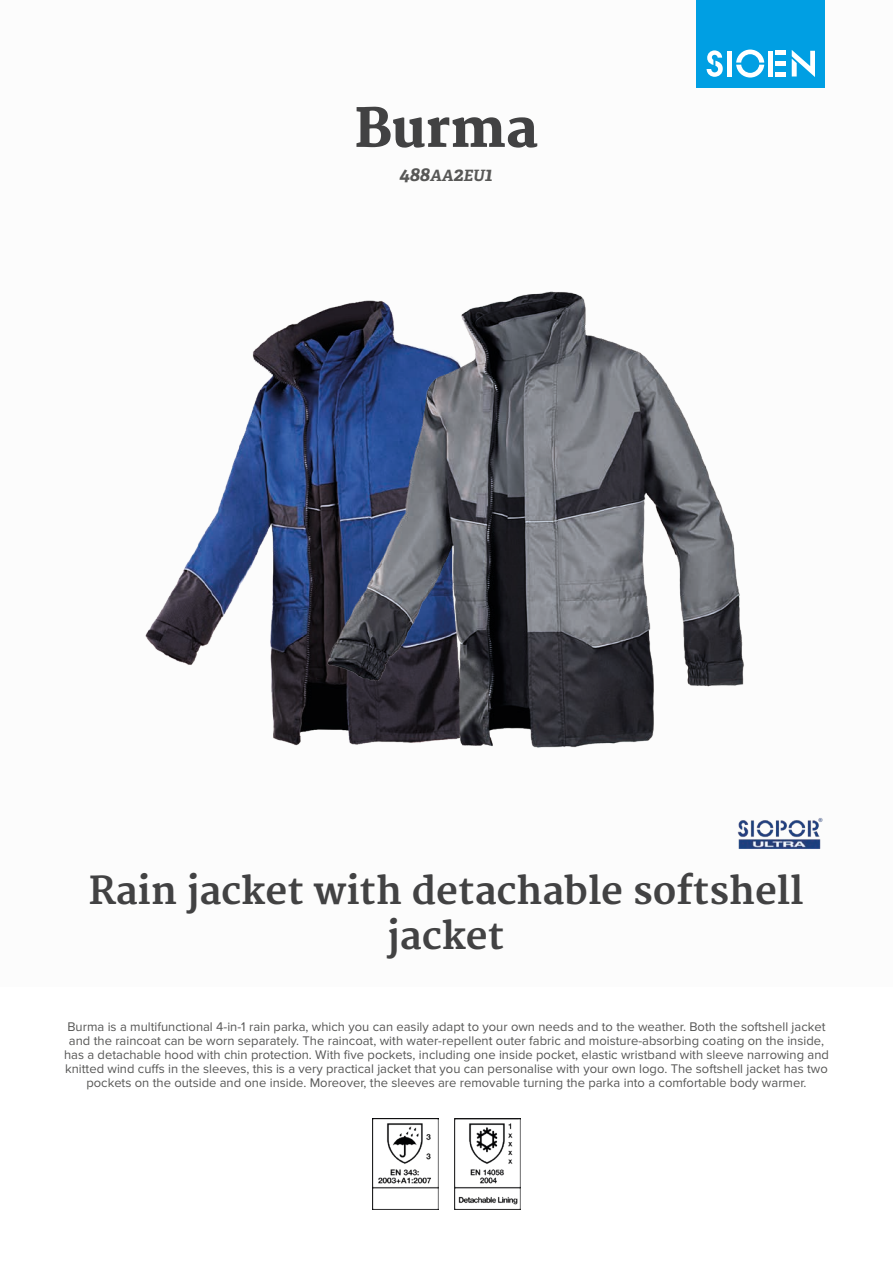
<style>
.page{position:relative;width:893px;height:1263px;background:#fff}
.page>*{position:absolute;margin:0;border:0;box-sizing:border-box;transform-origin:0 0}
.t1{font:800 52.5px "Merriweather";color:#424243}
.t2{font:700 37.5px/45px "Merriweather";color:#424243;text-align:center}
.t3{font:italic 700 19.5px "Adelle PE";color:#575756}
.t4{font:12.9px/14.1px "Proxima Nova";color:#575756;text-align:center}
.s1{font-size:15.6px}
</style>
<div class="page">
<div style="left:697px;top:0;width:128px;height:88px;background:#009fe3"></div>
<svg style="left:707px;top:50px;width:16px;height:27px"></svg>
<svg style="left:736px;top:50px;width:28px;height:28px"></svg>
<div style="left:727px;top:51px;width:5px;height:26px;background:#fff"></div>
<div style="left:768px;top:51px;width:5px;height:26px;background:#fff"></div>
<div style="left:775px;top:72px;width:11px;height:5px;background:#fff"></div>
<div style="left:775px;top:61px;width:11px;height:5px;background:#fff"></div>
<hr style="left:775px;top:51px;width:11px;height:4px;background:#fff">
<svg style="left:792px;top:50px;width:23px;height:27px"></svg>
<img style="left:783px;top:817px;width:40px;height:32px">
<img style="left:372px;top:1118px;width:66px;height:92px">
<img style="left:454px;top:1118px;width:67px;height:92px">
<img style="left:145px;top:323px;width:153px;height:423px">
<img style="left:298px;top:291px;width:485px;height:558px">
<h1 class="t1" style="left:354px;top:98px;width:184px">Burma</h1>
<h3 class="t3" style="left:399px;top:160px;width:95px">488<span class="s1">AA</span>2<span class="s1">EU</span>1</h3>
<h2 class="t2" style="left:89px;top:869px;width:716px">Rain jacket with detachable softshell jacket</h2>
<p class="t4" style="left:64px;top:1020px;width:766px">Burma is a multifunctional 4-in-1 rain parka, which you can easily adapt to your own needs and to the weather. Both the softshell jacket and the raincoat can be worn separately. The raincoat, with water-repellent outer fabric and moisture-absorbing coating on the inside, has a detachable hood with chin protection. With five pockets, including one inside pocket, elastic wristband with sleeve narrowing and knitted wind cuffs in the sleeves, this is a very practical jacket that you can personalise with your own logo. The softshell jacket has two pockets on the outside and one inside. Moreover, the sleeves are removable turning the parka into a comfortable body warmer.</p>
</div>
